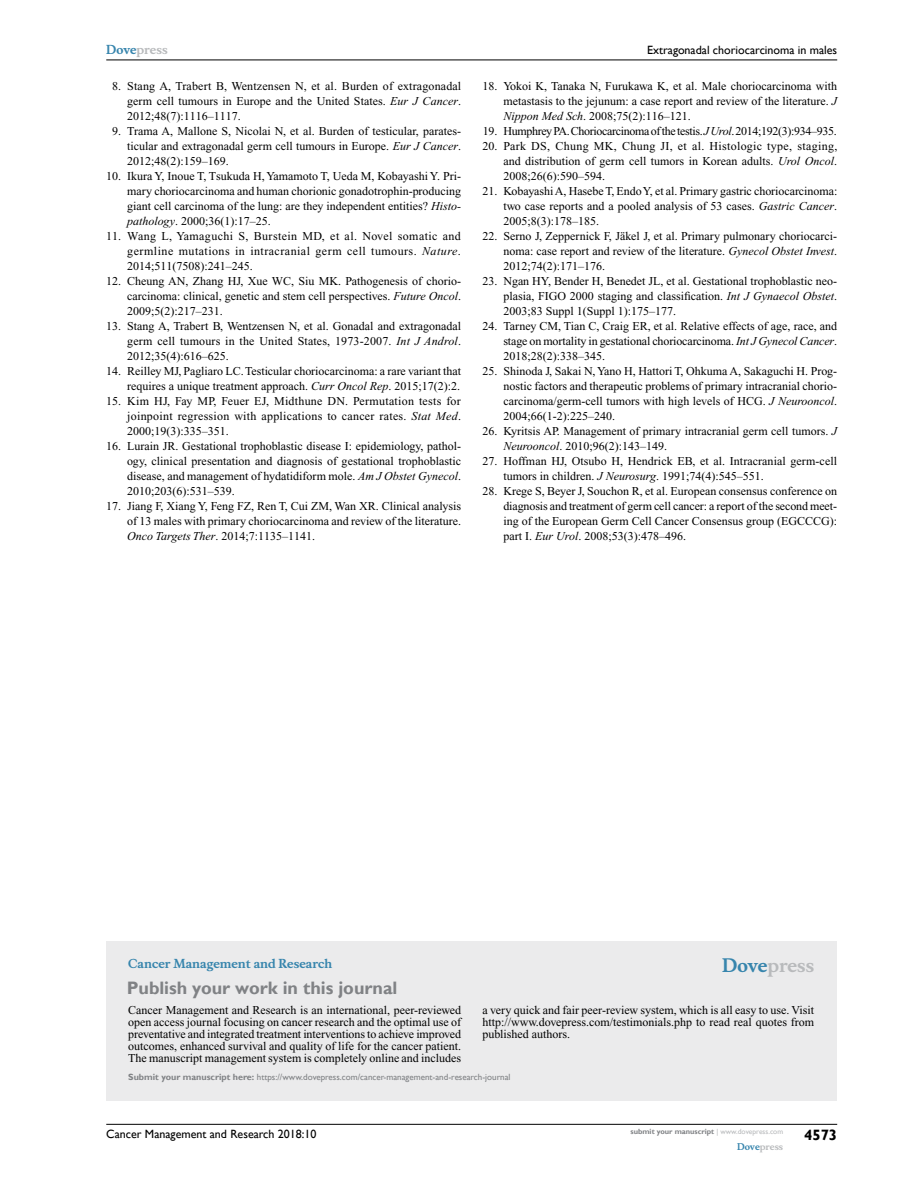
<style>
.page{position:relative;width:918px;height:1188px;background:#fff}
.page>*{position:absolute;margin:0;border:0;box-sizing:border-box;transform-origin:0 0}
.t1{font:700 18px "Gill Sans";color:#808285}
.t2{font:700 18px "Musee";color:#b8babc}
.t3{font:700 15px "Gill Sans";color:#000}
.t4{font:12px/15px "Times New Roman";color:#000;text-align:justify}
.t5{font:12px "Gill Sans";color:#000}
.t6{font:12px "Times New Roman";letter-spacing:-.03em;color:#000}
.t7{font:700 12px "Musee";color:#3785ad}
.t8{font:700 12px "Musee";color:#b8babc}
.t9{font:9px "Gill Sans";color:#808285}
.t10{font:700 9px "Musee";color:#b8babc}
.t11{font:700 7.5px "Gill Sans";color:#808285}
.s1{color:#3785ad}
.s2{font-style:italic}
.s3{font-weight:700}
.s4{font-weight:400;color:#b8babc}
</style>
<div class="page">
<div style="left:106px;top:941px;width:731px;height:159px;background:#ebebec"></div>
<hr style="left:106px;top:1124px;width:731px;height:1px;background:#000">
<hr style="left:106px;top:60px;width:731px;height:1px;background:#000">
<p class="t8" style="left:106px;top:43px;width:63px"><span class="s1">Dove</span>press</p>
<p class="t4" style="left:127px;top:79px;width:336px;text-indent:-15px">8. Stang A, Trabert B, Wentzensen N, et al. Burden of extragonadal germ cell tumours in Europe and the United States. <span class="s2">Eur J Cancer</span>.<br>2012;48(7):1116–1117.</p>
<p class="t4" style="left:127px;top:124px;width:335px;text-indent:-15px">9. Trama A, Mallone S, Nicolai N, et al. Burden of testicular, parates&shy;ticular and extragonadal germ cell tumours in Europe. <span class="s2">Eur J Cancer</span>.<br>2012;48(2):159–169.</p>
<p class="t4" style="left:127px;top:169px;width:335px;text-indent:-21px">10. Ikura Y, Inoue T, Tsukuda H, Yamamoto T, Ueda M, Kobayashi Y. Pri&shy;mary choriocarcinoma and human chorionic gonadotrophin-producing giant cell carcinoma of the lung: are they independent entities? <span class="s2">Histo&shy;pathology</span>. 2000;36(1):17–25.</p>
<p class="t4" style="left:127px;top:229px;width:335px;text-indent:-21px">11. Wang L, Yamaguchi S, Burstein MD, et al. Novel somatic and germline mutations in intracranial germ cell tumours. <span class="s2">Nature</span>.<br>2014;511(7508):241–245.</p>
<p class="t4" style="left:127px;top:274px;width:335px;text-indent:-21px">12. Cheung AN, Zhang HJ, Xue WC, Siu MK. Pathogenesis of chorio&shy;carcinoma: clinical, genetic and stem cell perspectives. <span class="s2">Future Oncol</span>.<br>2009;5(2):217–231.</p>
<p class="t4" style="left:127px;top:319px;width:335px;text-indent:-21px">13. Stang A, Trabert B, Wentzensen N, et al. Gonadal and extragonadal germ cell tumours in the United States, 1973-2007. <span class="s2">Int J Androl</span>.<br>2012;35(4):616–625.</p>
<p class="t4" style="left:106px;top:364px;width:356px;text-align:right">14. Reilley MJ, Pagliaro LC. Testicular choriocarcinoma: a rare variant that requires a unique treatment approach. <span class="s2">Curr Oncol Rep</span>. 2015;17(2):2.</p>
<p class="t4" style="left:127px;top:394px;width:335px;text-indent:-21px">15. Kim HJ, Fay MP, Feuer EJ, Midthune DN. Permutation tests for joinpoint regression with applications to cancer rates. <span class="s2">Stat Med</span>.<br>2000;19(3):335–351.</p>
<p class="t4" style="left:127px;top:439px;width:335px;text-indent:-21px">16. Lurain JR. Gestational trophoblastic disease I: epidemiology, pathol&shy;ogy, clinical presentation and diagnosis of gestational trophoblastic disease, and management of hydatidiform mole. <span class="s2">Am J Obstet Gynecol</span>.<br>2010;203(6):531–539.</p>
<p class="t4" style="left:127px;top:499px;width:335px;text-indent:-21px">17. Jiang F, Xiang Y, Feng FZ, Ren T, Cui ZM, Wan XR. Clinical analysis of 13 males with primary choriocarcinoma and review of the literature.<br><span class="s2">Onco Targets Ther</span>. 2014;7:1135–1141.</p>
<p class="t5" style="left:647px;top:43px;width:192px">Extragonadal choriocarcinoma in males</p>
<p class="t4" style="left:503px;top:79px;width:335px;text-indent:-21px">18. Yokoi K, Tanaka N, Furukawa K, et al. Male choriocarcinoma with metastasis to the jejunum: a case report and review of the literature. <span class="s2">J Nippon Med Sch</span>. 2008;75(2):116–121.</p>
<p class="t6" style="left:483px;top:125px;width:356px">19. Humphrey PA. Choriocarcinoma of the testis. <span class="s2">J Urol</span>. 2014;192(3):934–935.</p>
<p class="t4" style="left:503px;top:139px;width:335px;text-indent:-21px">20. Park DS, Chung MK, Chung JI, et al. Histologic type, staging, and distribution of germ cell tumors in Korean adults. <span class="s2">Urol Oncol</span>.<br>2008;26(6):590–594.</p>
<p class="t4" style="left:503px;top:184px;width:335px;text-indent:-21px">21. Kobayashi A, Hasebe T, Endo Y, et al. Primary gastric choriocarcinoma: two case reports and a pooled analysis of 53 cases. <span class="s2">Gastric Cancer</span>.<br>2005;8(3):178–185.</p>
<p class="t4" style="left:503px;top:229px;width:335px;text-indent:-21px">22. Serno J, Zeppernick F, Jäkel J, et al. Primary pulmonary choriocarci&shy;noma: case report and review of the literature. <span class="s2">Gynecol Obstet Invest</span>.<br>2012;74(2):171–176.</p>
<p class="t4" style="left:503px;top:274px;width:335px;text-indent:-21px">23. Ngan HY, Bender H, Benedet JL, et al. Gestational trophoblastic neo&shy;plasia, FIGO 2000 staging and classification. <span class="s2">Int J Gynaecol Obstet</span>.<br>2003;83 Suppl 1(Suppl 1):175–177.</p>
<p class="t4" style="left:503px;top:319px;width:335px;text-indent:-21px">24. Tarney CM, Tian C, Craig ER, et al. Relative effects of age, race, and stage on mortality in gestational choriocarcinoma. <span class="s2">Int J Gynecol Cancer</span>.<br>2018;28(2):338–345.</p>
<p class="t4" style="left:503px;top:364px;width:335px;text-indent:-21px">25. Shinoda J, Sakai N, Yano H, Hattori T, Ohkuma A, Sakaguchi H. Prog&shy;nostic factors and therapeutic problems of primary intracranial chorio&shy;carcinoma/germ-cell tumors with high levels of HCG. <span class="s2">J Neurooncol</span>.<br>2004;66(1-2):225–240.</p>
<p class="t4" style="left:503px;top:424px;width:335px;text-indent:-21px">26. Kyritsis AP. Management of primary intracranial germ cell tumors. <span class="s2">J<br>Neurooncol</span>. 2010;96(2):143–149.</p>
<p class="t4" style="left:503px;top:454px;width:335px;text-indent:-21px">27. Hoffman HJ, Otsubo H, Hendrick EB, et al. Intracranial germ-cell tumors in children. <span class="s2">J Neurosurg</span>. 1991;74(4):545–551.</p>
<p class="t4" style="left:503px;top:484px;width:335px;text-indent:-21px">28. Krege S, Beyer J, Souchon R, et al. European consensus conference on diagnosis and treatment of germ cell cancer: a report of the second meet&shy;ing of the European Germ Cell Cancer Consensus group (EGCCCG): part I. <span class="s2">Eur Urol</span>. 2008;53(3):478–496.</p>
<p class="t7" style="left:128px;top:956px;width:206px">Cancer Management and Research</p>
<h1 class="t1" style="left:127px;top:977px;width:272px">Publish your work in this journal</h1>
<h1 class="t2" style="left:722px;top:955px;width:94px"><span class="s1">Dove</span>press</h1>
<p class="t4" style="left:128px;top:1004px;width:334px;line-height:12px">Cancer Management and Research is an international, peer-reviewed open access journal focusing on cancer research and the optimal use of preventative and integrated treatment interventions to achieve improved outcomes, enhanced survival and quality of life for the cancer patient.<br>The manuscript management system is completely online and includes</p>
<p class="t4" style="left:482px;top:1004px;width:333px;line-height:12px">a very quick and fair peer-review system, which is all easy to use. Visit http://www.dovepress.com/testimonials.php to read real quotes from published authors.</p>
<p class="t9" style="left:128px;top:1072px;width:384px"><span class="s3">Submit your manuscript here:</span> https://www.dovepress.com/cancer-management-and-research-journal</p>
<p class="t5" style="left:106px;top:1127px;width:212px">Cancer Management and Research 2018:10</p>
<p class="t11" style="left:631px;top:1127px;width:154px">submit your manuscript <span class="s4">| www.dovepress.com</span></p>
<p class="t10" style="left:737px;top:1141px;width:48px"><span class="s1">Dove</span>press</p>
<p class="t3" style="left:804px;top:1126px;width:35px">4573</p>
</div>
